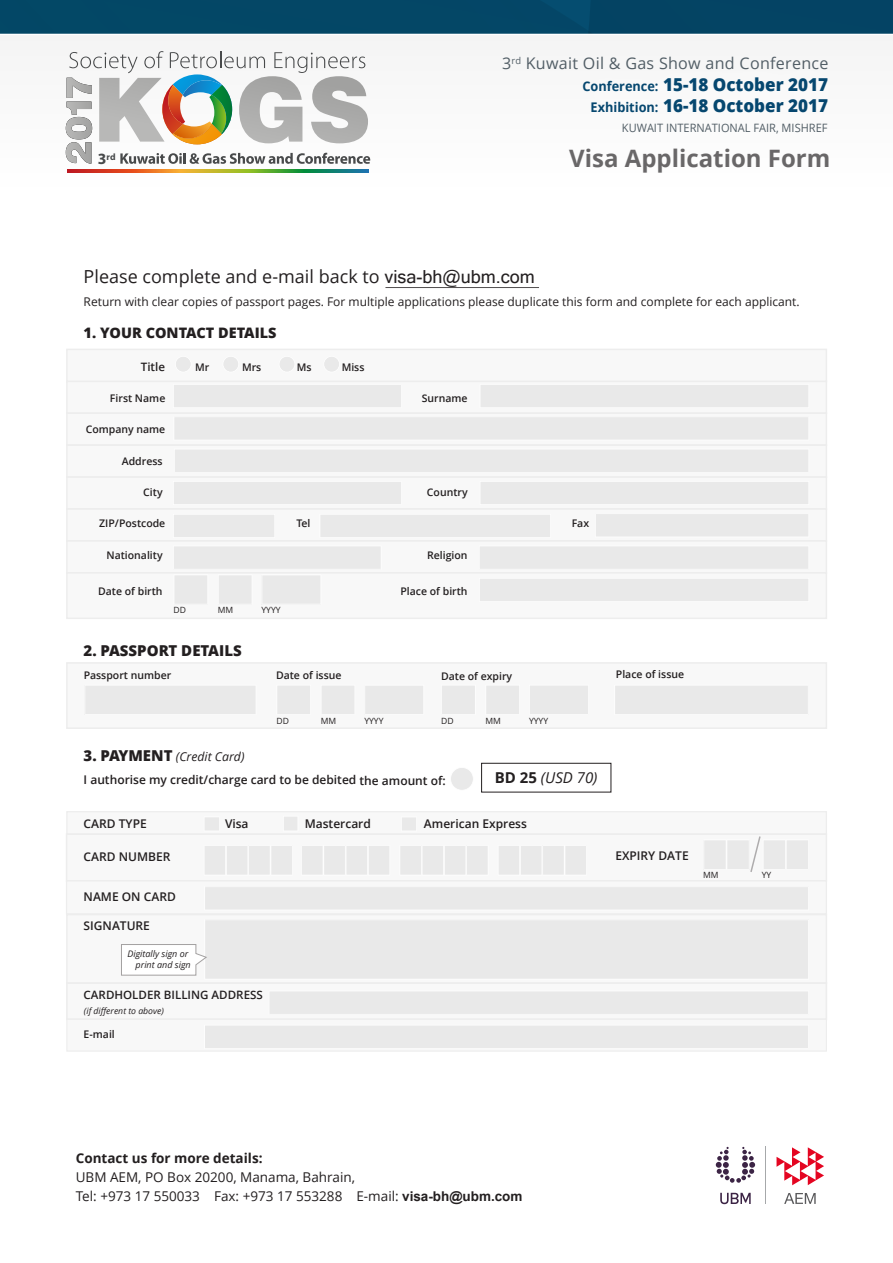
<style>
.page{position:relative;width:893px;height:1263px;background:#fff}
.page>*{position:absolute;margin:0;border:0;box-sizing:border-box;transform-origin:0 0}
.t1{font:700 24px "Open Sans";color:#696768}
.t2{font:18px "Open Sans";color:#231f20}
.t3{font:800 17.85px/21.3px "Open Sans";color:#06476f;text-align:center;scale:.96 1}
.t4{font:16.05px "Open Sans";letter-spacing:.02em;color:#525e66}
.t5{font:800 15px "Open Sans";color:#231f20}
.t6{font:italic 15px "Open Sans";color:#231f20}
.t7{font:800 14.4px "Open Sans";color:#231f20}
.t8{font:13.5px/18.6px "Open Sans";color:#231f20}
.t9{font:700 13.5px "Open Sans";color:#231f20}
.t10{font:italic 12.3px "Open Sans";color:#231f20}
.t11{font:600 12px "Open Sans";color:#231f20}
.t12{font:12px "Open Sans";color:#231f20}
.t13{font:11.55px "Open Sans";color:#525e66;scale:.96 1}
.t14{font:600 11.55px "Open Sans";color:#231f20}
.t15{font:600 10.5px "Open Sans";color:#231f20}
.t16{font:700 9.3px "Myriad Pro";color:#484a4b}
.t17{font:italic 9px/10.8px "Open Sans";color:#231f20;text-align:right}
.t18{font:italic 8.7px "Open Sans";color:#231f20}
.t19{font:8.55px "Open Sans";color:#231f20}
.s1{font-weight:700;font-size:13.35px}
.s2{font-size:15.75px}
.s3{font-family:"Microsoft Sans Serif"}
.s4{font-weight:800;font-style:normal;font-size:15px}
.s5{font-weight:700;font-style:normal}
.s6{font-family:"Arial";font-weight:700}
</style>
<div class="page">
<div style="left:0;top:0;width:893px;height:34px;background:#044766"></div>
<svg style="left:0;top:36px;width:893px;height:137px"></svg>
<svg style="left:66px;top:51px;width:304px;height:113px"></svg>
<svg style="left:68px;top:170px;width:301px;height:2px"></svg>
<img style="left:553px;top:46px;width:305px;height:123px">
<div style="left:66px;top:811px;width:761px;height:24px;background:#f8f8f8"></div>
<div style="left:66px;top:833px;width:761px;height:49px;background:#f8f8f8;border:2px solid #ededed"></div>
<div style="left:66px;top:880px;width:761px;height:34px;background:#f8f8f8;border:1px solid #ededed"></div>
<div style="left:66px;top:982px;width:761px;height:38px;background:#f8f8f8;border:2px solid #ededed"></div>
<div style="left:66px;top:1019px;width:761px;height:33px;background:#f8f8f8"></div>
<div style="left:66px;top:914px;width:761px;height:69px;background:#f8f8f8;border:2px solid #ededed"></div>
<div style="left:66px;top:381px;width:761px;height:33px;background:#f8f8f8"></div>
<div style="left:66px;top:349px;width:761px;height:33px;background:#f8f8f8;border:2px solid #ededed"></div>
<div style="left:66px;top:412px;width:761px;height:34px;background:#f8f8f8;border:2px solid #ededed"></div>
<div style="left:66px;top:444px;width:761px;height:34px;background:#f8f8f8;border:2px solid #ededed"></div>
<div style="left:66px;top:476px;width:761px;height:34px;background:#f8f8f8"></div>
<div style="left:66px;top:508px;width:761px;height:34px;background:#f8f8f8;border:2px solid #ededed"></div>
<div style="left:66px;top:540px;width:761px;height:34px;background:#f8f8f8;border:2px solid #ededed"></div>
<div style="left:66px;top:572px;width:761px;height:47px;background:#f8f8f8;border:2px solid #ededed"></div>
<div style="left:66px;top:662px;width:761px;height:67px;background:#f8f8f8;border:2px solid #ededed"></div>
<div style="left:174px;top:385px;width:227px;height:22px;background:#e9e9e9"></div>
<div style="left:205px;top:887px;width:603px;height:22px;background:#e9e9e9"></div>
<div style="left:270px;top:992px;width:538px;height:22px;background:#e9e9e9"></div>
<div style="left:205px;top:1026px;width:603px;height:22px;background:#e9e9e9"></div>
<div style="left:86px;top:686px;width:169px;height:28px;background:#e9e9e9"></div>
<div style="left:615px;top:686px;width:193px;height:28px;background:#e9e9e9"></div>
<div style="left:175px;top:417px;width:633px;height:22px;background:#e9e9e9"></div>
<div style="left:175px;top:450px;width:633px;height:22px;background:#e9e9e9"></div>
<div style="left:174px;top:482px;width:227px;height:22px;background:#e9e9e9"></div>
<div style="left:481px;top:482px;width:327px;height:22px;background:#e9e9e9"></div>
<div style="left:174px;top:515px;width:100px;height:22px;background:#e9e9e9"></div>
<div style="left:480px;top:547px;width:328px;height:22px;background:#e9e9e9"></div>
<div style="left:480px;top:579px;width:328px;height:22px;background:#e9e9e9"></div>
<div style="left:321px;top:515px;width:229px;height:22px;background:#e9e9e9"></div>
<div style="left:596px;top:514px;width:212px;height:22px;background:#e9e9e9"></div>
<div style="left:481px;top:385px;width:327px;height:22px;background:#e9e9e9"></div>
<svg style="left:278px;top:686px;width:32px;height:28px"></svg>
<svg style="left:322px;top:686px;width:32px;height:28px"></svg>
<div style="left:365px;top:686px;width:58px;height:28px;background:#e9e9e9"></div>
<svg style="left:173px;top:547px;width:208px;height:57px"></svg>
<svg style="left:442px;top:686px;width:33px;height:28px"></svg>
<svg style="left:486px;top:686px;width:33px;height:28px"></svg>
<div style="left:530px;top:686px;width:58px;height:28px;background:#e9e9e9"></div>
<svg style="left:205px;top:818px;width:14px;height:12px"></svg>
<svg style="left:284px;top:817px;width:13px;height:13px"></svg>
<svg style="left:402px;top:818px;width:14px;height:12px"></svg>
<svg style="left:121px;top:920px;width:687px;height:58px"></svg>
<svg style="left:176px;top:357px;width:14px;height:14px"></svg>
<svg style="left:224px;top:357px;width:14px;height:14px"></svg>
<svg style="left:280px;top:357px;width:14px;height:14px"></svg>
<svg style="left:324px;top:357px;width:15px;height:14px"></svg>
<div style="left:205px;top:846px;width:87px;height:28px;background:#e9e9e9"></div>
<div style="left:302px;top:846px;width:87px;height:28px;background:#e9e9e9"></div>
<div style="left:401px;top:846px;width:86px;height:28px;background:#e9e9e9"></div>
<div style="left:499px;top:846px;width:87px;height:28px;background:#e9e9e9"></div>
<svg style="left:703px;top:835px;width:106px;height:37px"></svg>
<hr style="left:765px;top:1147px;width:1px;height:57px;background:#a6a8aa">
<svg style="left:716px;top:1147px;width:39px;height:36px"></svg>
<svg style="left:720px;top:1193px;width:31px;height:11px"></svg>
<svg style="left:776px;top:1147px;width:48px;height:38px"></svg>
<svg style="left:784px;top:1193px;width:32px;height:11px"></svg>
<hr style="left:385px;top:287px;width:154px;height:1px;background:#231f20">
<div style="left:481px;top:763px;width:130px;height:29px;background:#fff;border:1px solid #231f20"></div>
<svg style="left:451px;top:768px;width:22px;height:22px"></svg>
<h3 class="t4" style="left:502px;top:52px;width:328px">3<sup>rd</sup> Kuwait Oil &amp; Gas Show and Conference</h3>
<h3 class="t3" style="left:582px;top:73px;width:257px"><span class="s1">Conference:</span> 15-18 October 2017<br><span class="s1">Exhibition:</span> 16-18 October 2017</h3>
<p class="t13" style="left:622px;top:120px;width:216px">KUWAIT INTERNATIONAL FAIR, MISHREF</p>
<p class="t16" style="left:98px;top:150px;width:19px"><span class="s2">3</span>rd</p>
<h1 class="t1" style="left:569px;top:142px;width:263px">Visa Application Form</h1>
<h2 class="t2" style="left:84px;top:264px;width:453px">Please complete and e-mail back to <span class="s3">visa-bh@ubm.com</span></h2>
<p class="t12" style="left:84px;top:293px;width:717px">Return with clear copies of passport pages. For multiple applications please duplicate this form and complete for each applicant.</p>
<h3 class="t7" style="left:84px;top:322px;width:194px">1. YOUR CONTACT DETAILS</h3>
<p class="t14" style="left:141px;top:358px;width:26px">Title</p>
<p class="t15" style="left:195px;top:360px;width:16px">Mr</p>
<p class="t15" style="left:242px;top:360px;width:21px">Mrs</p>
<p class="t15" style="left:297px;top:360px;width:16px">Ms</p>
<p class="t15" style="left:342px;top:360px;width:24px">Miss</p>
<p class="t15" style="left:110px;top:391px;width:57px">First Name</p>
<p class="t15" style="left:422px;top:391px;width:47px">Surname</p>
<p class="t15" style="left:86px;top:422px;width:81px">Company name</p>
<p class="t15" style="left:122px;top:454px;width:42px">Address</p>
<p class="t15" style="left:143px;top:485px;width:21px">City</p>
<p class="t15" style="left:427px;top:485px;width:42px">Country</p>
<p class="t15" style="left:99px;top:516px;width:68px">ZIP/Postcode</p>
<p class="t15" style="left:296px;top:516px;width:16px">Tel</p>
<p class="t15" style="left:572px;top:516px;width:19px">Fax</p>
<p class="t15" style="left:106px;top:548px;width:58px">Nationality</p>
<p class="t15" style="left:427px;top:548px;width:42px">Religion</p>
<p class="t15" style="left:98px;top:584px;width:66px">Date of birth</p>
<p class="t15" style="left:400px;top:584px;width:69px">Place of birth</p>
<p class="t19" style="left:174px;top:604px;width:14px">DD</p>
<p class="t19" style="left:218px;top:604px;width:17px">MM</p>
<p class="t19" style="left:261px;top:604px;width:21px">YYYY</p>
<h3 class="t5" style="left:84px;top:639px;width:160px">2. PASSPORT DETAILS</h3>
<p class="t15" style="left:84px;top:667px;width:89px">Passport number</p>
<p class="t15" style="left:276px;top:667px;width:67px">Date of issue</p>
<p class="t15" style="left:441px;top:669px;width:73px">Date of expiry</p>
<p class="t15" style="left:616px;top:667px;width:70px">Place of issue</p>
<p class="t19" style="left:276px;top:715px;width:14px">DD</p>
<p class="t19" style="left:321px;top:715px;width:17px">MM</p>
<p class="t19" style="left:364px;top:715px;width:21px">YYYY</p>
<p class="t19" style="left:441px;top:715px;width:14px">DD</p>
<p class="t19" style="left:485px;top:715px;width:17px">MM</p>
<p class="t19" style="left:529px;top:715px;width:21px">YYYY</p>
<p class="t10" style="left:84px;top:748px;width:162px"><span class="s4">3. PAYMENT</span> (Credit Card)</p>
<p class="t11" style="left:84px;top:772px;width:364px">I authorise my credit/charge card to be debited the amount of:</p>
<p class="t11" style="left:84px;top:816px;width:65px">CARD TYPE</p>
<p class="t11" style="left:225px;top:816px;width:25px">Visa</p>
<p class="t11" style="left:305px;top:816px;width:68px">Mastercard</p>
<p class="t11" style="left:424px;top:816px;width:105px">American Express</p>
<p class="t11" style="left:84px;top:848px;width:88px">CARD NUMBER</p>
<p class="t11" style="left:84px;top:889px;width:94px">NAME ON CARD</p>
<p class="t11" style="left:84px;top:917px;width:68px">SIGNATURE</p>
<h3 class="t6" style="left:495px;top:767px;width:104px"><span class="s5">BD 25</span> (USD 70)</h3>
<p class="t17" style="left:127px;top:948px;width:65px">Digitally sign or print and sign</p>
<p class="t14" style="left:84px;top:987px;width:181px">CARDHOLDER BILLING ADDRESS</p>
<p class="t15" style="left:84px;top:1026px;width:33px">E-mail</p>
<p class="t18" style="left:84px;top:1004px;width:81px">(if different to above)</p>
<p class="t11" style="left:615px;top:848px;width:75px">EXPIRY DATE</p>
<p class="t19" style="left:703px;top:869px;width:17px">MM</p>
<p class="t19" style="left:762px;top:869px;width:11px">YY</p>
<p class="t9" style="left:76px;top:1149px;width:188px">Contact us for more details:</p>
<p class="t8" style="left:76px;top:1167px;width:448px">UBM AEM, PO Box 20200, Manama, Bahrain,<br>Tel: +973 17 550033 Fax: +973 17 553288 E-mail: <span class="s6">visa-bh@ubm.com</span></p>
</div>
